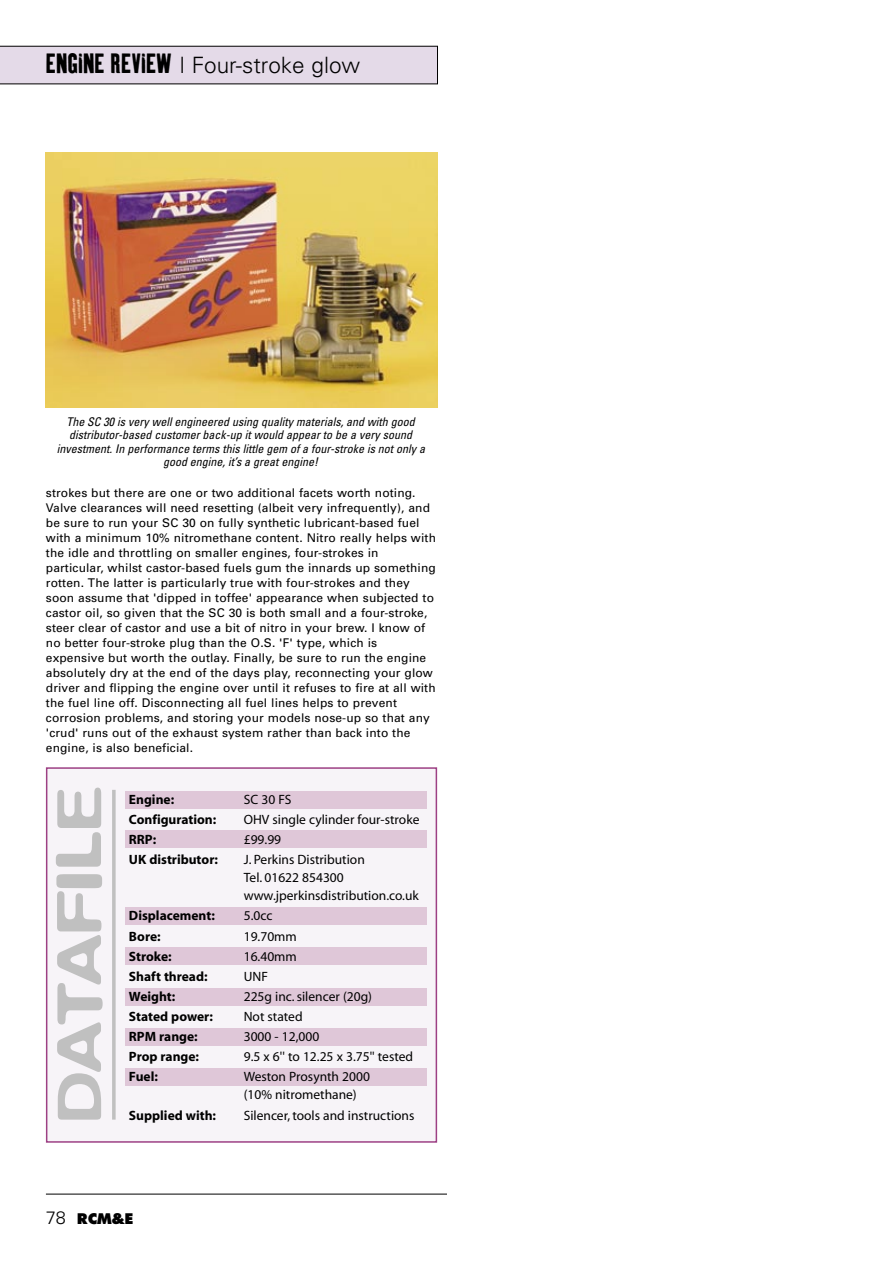
<style>
.page{position:relative;width:893px;height:1263px;background:#fff}
.page>*{position:absolute;margin:0;border:0;box-sizing:border-box;transform-origin:0 0}
.t1{font:500 64.65px "Blur";color:#c0c0c0;scale:1.2 1}
.t2{font:300 22.5px "Univers";color:#000}
.t3{font:900 15px "Futura BT";color:#000}
.t4{font:13.5px/18px "Myriad";color:#000}
.t5{font:700 13.5px "Myriad";color:#000}
.t6{font:12px/15px "Univers";letter-spacing:.01em;color:#000}
.t7{font:italic condensed 12px/13.5px "Univers";color:#000;text-align:center}
.s1{font-family:"Kipp No 1";font-weight:400;font-size:27px}
.s2{font-family:"Univers";font-weight:300;font-size:18px}
</style>
<div class="page">
<svg style="left:0;top:45px;width:446px;height:1150px"></svg>
<p class="t2" style="left:46px;top:52px;width:316px"><span class="s1">ENGINE REVIEW</span> | Four-stroke glow</p>
<p class="t7" style="left:57px;top:414px;width:370px">The SC 30 is very well engineered using quality materials, and with good distributor-based customer back-up it would appear to be a very sound investment. In performance terms this little gem of a four-stroke is not only a good engine, it’s a great engine!</p>
<p class="t6" style="left:46px;top:485px;width:392px">strokes but there are one or two additional facets worth noting.<br>Valve clearances will need resetting (albeit very infrequently), and be sure to run your SC 30 on fully synthetic lubricant-based fuel with a minimum 10% nitromethane content. Nitro really helps with the idle and throttling on smaller engines, four-strokes in particular, whilst castor-based fuels gum the innards up something rotten. The latter is particularly true with four-strokes and they soon assume that 'dipped in toffee' appearance when subjected to castor oil, so given that the SC 30 is both small and a four-stroke, steer clear of castor and use a bit of nitro in your brew. I know of no better four-stroke plug than the O.S. 'F' type, which is expensive but worth the outlay. Finally, be sure to run the engine absolutely dry at the end of the days play, reconnecting your glow driver and flipping the engine over until it refuses to fire at all with the fuel line off. Disconnecting all fuel lines helps to prevent corrosion problems, and storing your models nose-up so that any 'crud' runs out of the exhaust system rather than back into the engine, is also beneficial.</p>
<p class="t1" style="left:42px;top:1122px;width:281px;rotate:-90deg">DATAFILE</p>
<p class="t5" style="left:129px;top:792px;width:47px">Engine:</p>
<p class="t4" style="left:244px;top:791px;width:49px">SC 30 FS</p>
<p class="t5" style="left:129px;top:812px;width:89px">Configuration:</p>
<p class="t4" style="left:244px;top:811px;width:177px">OHV single cylinder four-stroke</p>
<p class="t5" style="left:129px;top:833px;width:29px">RRP:</p>
<p class="t4" style="left:244px;top:831px;width:39px">£99.99</p>
<p class="t5" style="left:129px;top:853px;width:91px">UK distributor:</p>
<p class="t4" style="left:244px;top:851px;width:176px">J. Perkins Distribution<br>Tel. 01622 854300 www.jperkinsdistribution.co.uk</p>
<p class="t5" style="left:129px;top:909px;width:87px">Displacement:</p>
<p class="t4" style="left:244px;top:907px;width:30px">5.0cc</p>
<p class="t5" style="left:129px;top:929px;width:33px">Bore:</p>
<p class="t4" style="left:244px;top:928px;width:55px">19.70mm</p>
<p class="t5" style="left:129px;top:949px;width:44px">Stroke:</p>
<p class="t4" style="left:244px;top:948px;width:55px">16.40mm</p>
<p class="t5" style="left:129px;top:969px;width:80px">Shaft thread:</p>
<p class="t4" style="left:244px;top:968px;width:26px">UNF</p>
<p class="t5" style="left:129px;top:989px;width:48px">Weight:</p>
<p class="t4" style="left:244px;top:988px;width:130px">225g inc. silencer (20g)</p>
<p class="t5" style="left:129px;top:1009px;width:85px">Stated power:</p>
<p class="t4" style="left:244px;top:1008px;width:60px">Not stated</p>
<p class="t5" style="left:129px;top:1030px;width:70px">RPM range:</p>
<p class="t4" style="left:244px;top:1028px;width:77px">3000 - 12,000</p>
<p class="t5" style="left:129px;top:1050px;width:72px">Prop range:</p>
<p class="t4" style="left:244px;top:1048px;width:171px">9.5 x 6'' to 12.25 x 3.75'' tested</p>
<p class="t5" style="left:129px;top:1070px;width:30px">Fuel:</p>
<p class="t4" style="left:244px;top:1068px;width:128px">Weston Prosynth 2000 (10% nitromethane)</p>
<p class="t5" style="left:129px;top:1108px;width:89px">Supplied with:</p>
<p class="t4" style="left:244px;top:1107px;width:172px">Silencer, tools and instructions</p>
<p class="t3" style="left:46px;top:1209px;width:89px"><span class="s2">78</span> RCM&amp;E</p>
</div>
